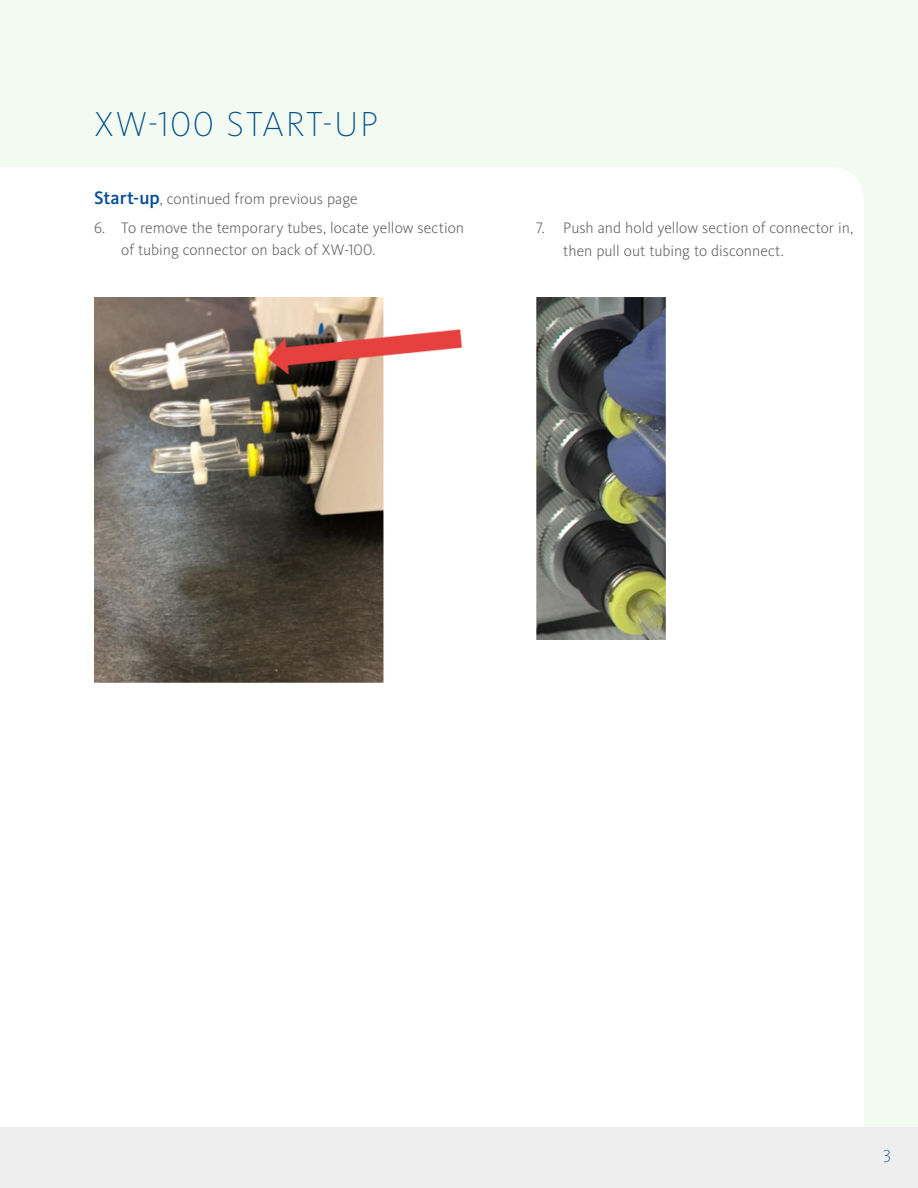
<style>
.page{position:relative;width:918px;height:1188px;background:#fff}
.page>*{position:absolute;margin:0;border:0;box-sizing:border-box;transform-origin:0 0}
.t1{font:200 36px "Kievit Pro";letter-spacing:.045em;color:#01518a}
.t2{font:200 18px "Kievit Pro";color:#01518a}
.t3{font:300 15.75px/22.5px "Kievit Pro";color:#57585a}
.s1{font-weight:500;font-size:18.75px;color:#004c97}
</style>
<div class="page">
<div style="left:0;top:1127px;width:918px;height:61px;background:#eeeeef"></div>
<div style="left:0;top:0;width:918px;height:1127px;background:#f3faf1"></div>
<div style="left:0;top:167px;width:864px;height:960px;background:#fff"></div>
<img style="left:94px;top:298px;width:367px;height:384px">
<img style="left:536px;top:298px;width:129px;height:341px">
<p class="t1" style="left:94px;top:103px;width:285px">XW-100 START-UP</p>
<p class="t3" style="left:94px;top:187px;width:265px"><span class="s1">Start-up</span>, continued from previous page</p>
<p class="t3" style="left:121px;top:216px;width:344px;text-indent:-27px">6. To remove the temporary tubes, locate yellow section of tubing connector on back of XW-100.</p>
<p class="t3" style="left:563px;top:217px;width:292px;text-indent:-27px">7. Push and hold yellow section of connector in, then pull out tubing to disconnect.</p>
<p class="t2" style="left:883px;top:1146px;width:9px">3</p>
</div>
